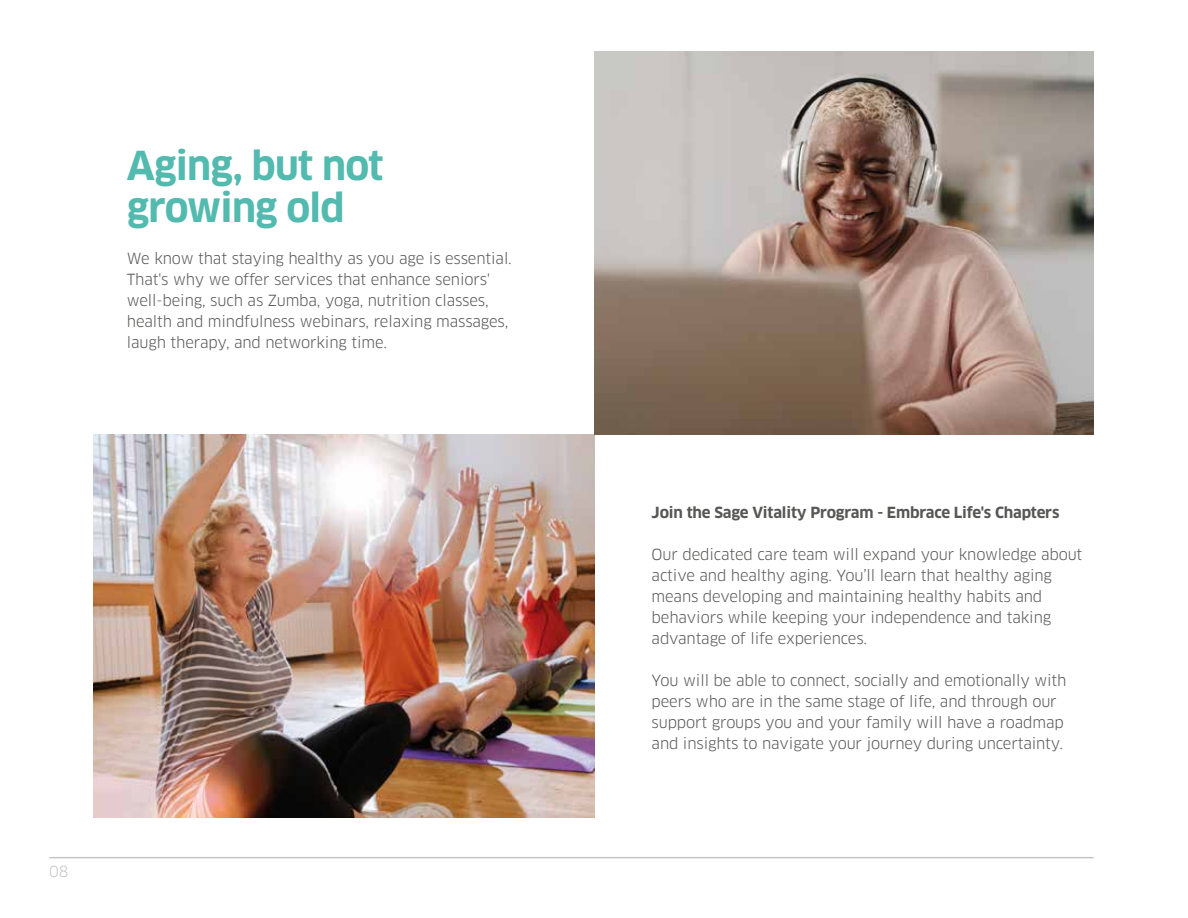
<style>
.page{position:relative;width:1188px;height:918px;background:#fff}
.page>*{position:absolute;margin:0;border:0;box-sizing:border-box;transform-origin:0 0}
.t1{font:700 39px/42px "Clan Pro";letter-spacing:-.02em;color:#52baae}
.t2{font:15px/21px "Clan Pro";letter-spacing:-.01em;color:#575756}
.t3{font:700 15px "Clan Pro";letter-spacing:-.01em;color:#575756}
.t4{font:15px "Clan Pro";color:#c6c6c6}
</style>
<div class="page">
<img style="left:94px;top:435px;width:500px;height:383px">
<hr style="left:1187px;top:0;width:1px;height:918px;background:#1a596e">
<hr style="left:49px;top:857px;width:1045px;height:1px;background:#c6c6c6">
<img style="left:594px;top:51px;width:500px;height:384px">
<h1 class="t1" style="left:127px;top:145px;width:258px">Aging, but not growing old</h1>
<p class="t2" style="left:127px;top:248px;width:387px">We know that staying healthy as you age is essential.<br>That's why we offer services that enhance seniors' well-being, such as Zumba, yoga, nutrition classes, health and mindfulness webinars, relaxing massages, laugh therapy, and networking time.</p>
<p class="t4" style="left:49px;top:862px;width:21px">08</p>
<p class="t3" style="left:652px;top:503px;width:409px">Join the Sage Vitality Program - Embrace Life's Chapters</p>
<p class="t2" style="left:652px;top:544px;width:432px">Our dedicated care team will expand your knowledge about active and healthy aging. You’ll learn that healthy aging means developing and maintaining healthy habits and behaviors while keeping your independence and taking advantage of life experiences.</p>
<p class="t2" style="left:652px;top:670px;width:416px">You will be able to connect, socially and emotionally with peers who are in the same stage of life, and through our support groups you and your family will have a roadmap and insights to navigate your journey during uncertainty.</p>
</div>
